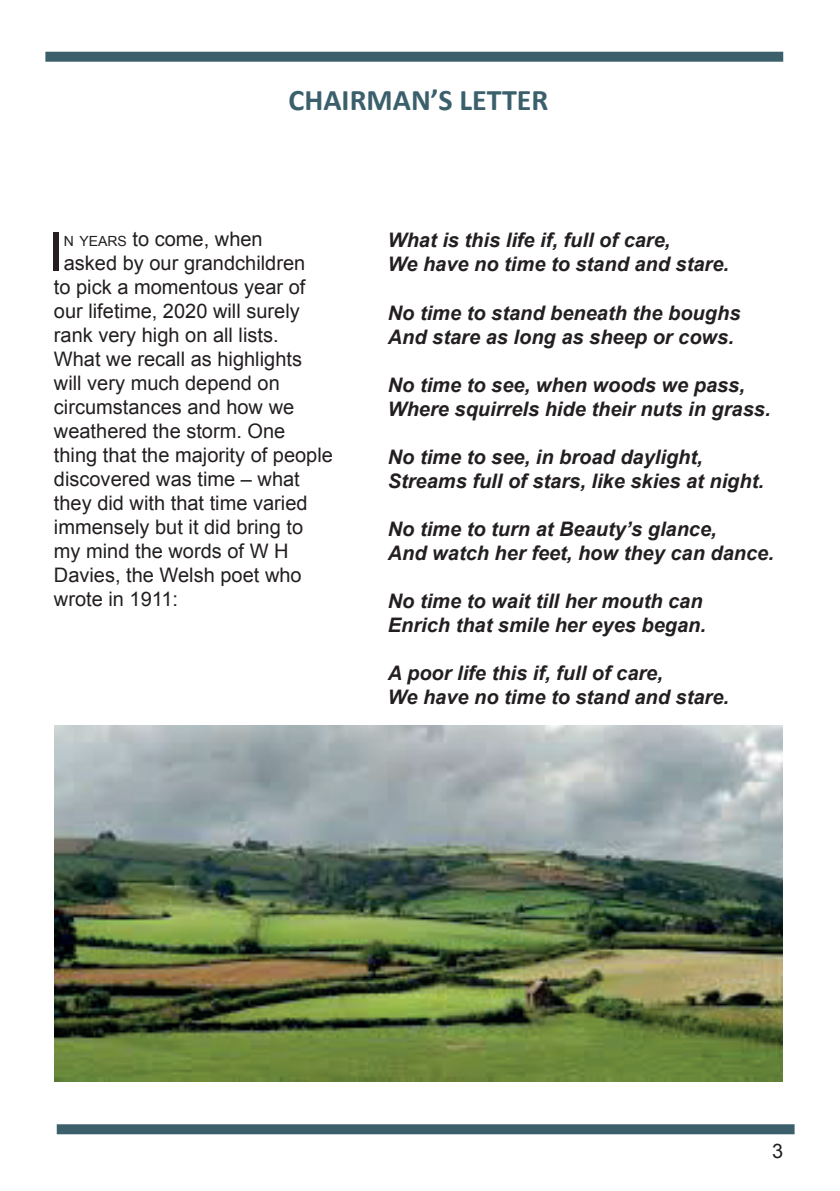
<style>
.page{position:relative;width:840px;height:1191px;background:#fff}
.page>*{position:absolute;margin:0;border:0;box-sizing:border-box;transform-origin:0 0}
.t1{font:53.6px "Arial";color:#231f20}
.t2{font:700 30px "Calibri";color:#3b606c}
.t3{font:italic 700 20px/24px "Arial";color:#231f20}
.t4{font:20px "Arial";color:#231f20}
.s1{font-size:14px}
</style>
<div class="page">
<div style="left:45px;top:52px;width:737px;height:10px;background:#3b606c"></div>
<div style="left:57px;top:1124px;width:737px;height:10px;background:#3b606c"></div>
<img style="left:54px;top:726px;width:728px;height:355px">
<h2 class="t2" style="left:288px;top:81px;width:261px">CHAIRMAN’S LETTER</h2>
<h1 class="t1" style="left:49px;top:216px;width:16px">I</h1>
<p class="t4" style="left:64px;top:226px;width:200px"><span class="s1">N YEARS</span> to come, when</p>
<p class="t4" style="left:64px;top:250px;width:243px">asked by our grandchildren</p>
<p class="t4" style="left:54px;top:274px;width:253px">to pick a momentous year of</p>
<p class="t4" style="left:54px;top:298px;width:247px">our lifetime, 2020 will surely</p>
<p class="t4" style="left:54px;top:322px;width:226px">rank very high on all lists.</p>
<p class="t4" style="left:54px;top:346px;width:249px">What we recall as highlights</p>
<p class="t4" style="left:54px;top:370px;width:227px">will very much depend on</p>
<p class="t4" style="left:54px;top:394px;width:242px">circumstances and how we</p>
<p class="t4" style="left:54px;top:418px;width:233px">weathered the storm. One</p>
<p class="t4" style="left:54px;top:442px;width:280px">thing that the majority of people</p>
<p class="t4" style="left:54px;top:466px;width:247px">discovered was time – what</p>
<p class="t4" style="left:54px;top:490px;width:255px">they did with that time varied</p>
<p class="t4" style="left:54px;top:514px;width:250px">immensely but it did bring to</p>
<p class="t4" style="left:54px;top:538px;width:236px">my mind the words of W H</p>
<p class="t4" style="left:54px;top:562px;width:249px">Davies, the Welsh poet who</p>
<p class="t4" style="left:54px;top:586px;width:126px">wrote in 1911:</p>
<p class="t3" style="left:387px;top:229px;width:342px">What is this life if, full of care,<br>We have no time to stand and stare.</p>
<p class="t3" style="left:387px;top:301px;width:354px">No time to stand beneath the boughs<br>And stare as long as sheep or cows.</p>
<p class="t3" style="left:387px;top:373px;width:384px">No time to see, when woods we pass,<br>Where squirrels hide their nuts in grass.</p>
<p class="t3" style="left:387px;top:445px;width:377px">No time to see, in broad daylight,<br>Streams full of stars, like skies at night.</p>
<p class="t3" style="left:387px;top:517px;width:387px">No time to turn at Beauty’s glance,<br>And watch her feet, how they can dance.</p>
<p class="t3" style="left:387px;top:589px;width:319px">No time to wait till her mouth can<br>Enrich that smile her eyes began.</p>
<p class="t3" style="left:387px;top:661px;width:342px">A poor life this if, full of care,<br>We have no time to stand and stare.</p>
<p class="t4" style="left:771px;top:1137px;width:13px">3</p>
</div>
